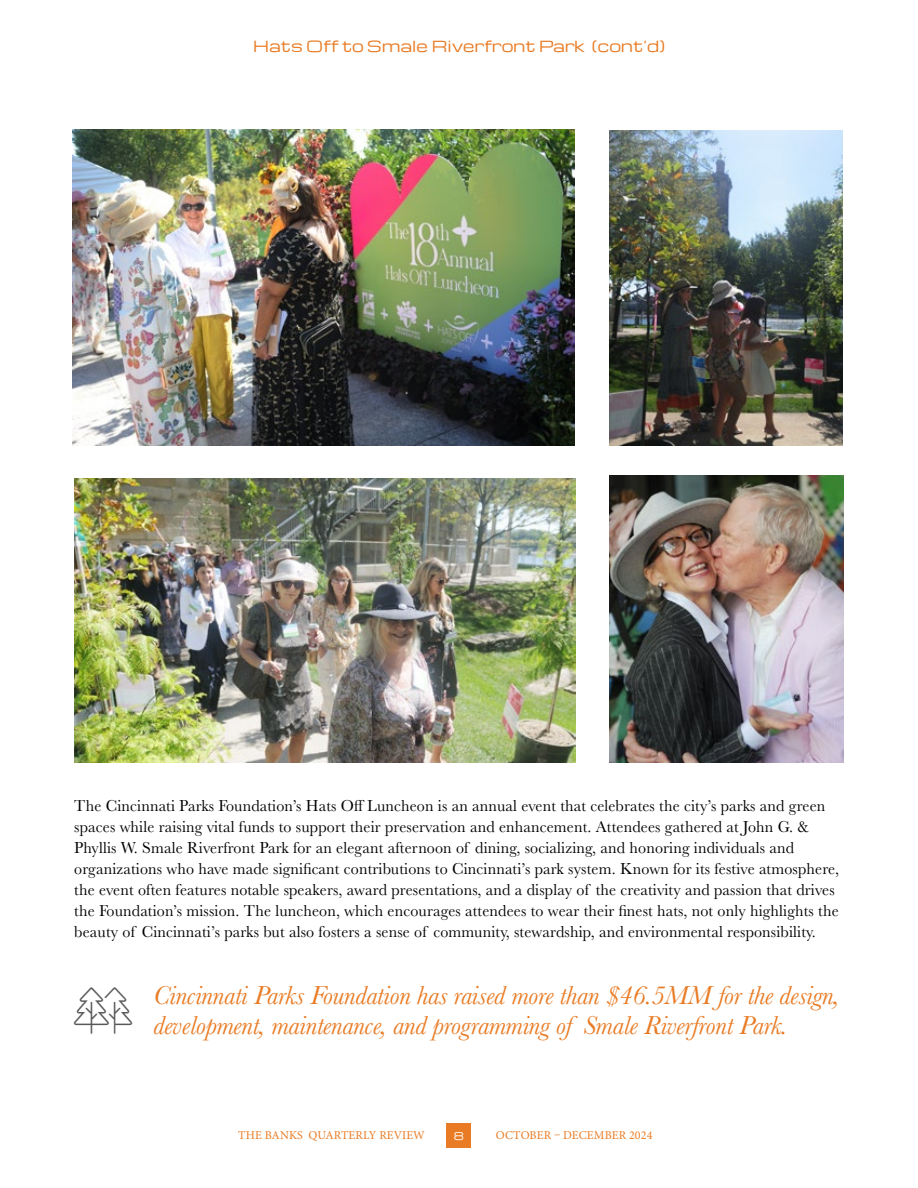
<style>
.page{position:relative;width:918px;height:1188px;background:#fff}
.page>*{position:absolute;margin:0;border:0;box-sizing:border-box;transform-origin:0 0}
.t1{font:italic 27px/30px "Baskerville";letter-spacing:-.01em;color:#e97b24}
.t2{font:16.5px/21px "Baskerville";letter-spacing:.01em;color:#000}
.t3{font:15px "Michroma";letter-spacing:.01em;color:#e97b24}
.t4{font:12px "Minion Pro";letter-spacing:.01em;color:#e97b24}
.t5{font:10.5px "Michroma";color:#fff}
</style>
<div class="page">
<div style="left:446px;top:1123px;width:25px;height:25px;background:#e97b24"></div>
<img style="left:74px;top:479px;width:502px;height:284px">
<img style="left:610px;top:130px;width:233px;height:315px">
<img style="left:73px;top:130px;width:502px;height:315px">
<img style="left:610px;top:475px;width:234px;height:288px">
<p class="t3" style="left:253px;top:38px;width:413px">Hats Off to Smale Riverfront Park (cont’d)</p>
<p class="t2" style="left:74px;top:796px;width:766px">The Cincinnati Parks Foundation’s Hats Off Luncheon is an annual event that celebrates the city’s parks and green spaces while raising vital funds to support their preservation and enhancement. Attendees gathered at John G. &amp; Phyllis W. Smale Riverfront Park for an elegant afternoon of dining, socializing, and honoring individuals and organizations who have made significant contributions to Cincinnati’s park system. Known for its festive atmosphere, the event often features notable speakers, award presentations, and a display of the creativity and passion that drives the Foundation’s mission. The luncheon, which encourages attendees to wear their finest hats, not only highlights the beauty of Cincinnati’s parks but also fosters a sense of community, stewardship, and environmental responsibility.</p>
<h1 class="t1" style="left:153px;top:980px;width:688px">Cincinnati Parks Foundation has raised more than $46.5MM for the design, development, maintenance, and programming of Smale Riverfront Park.</h1>
<p class="t4" style="left:238px;top:1127px;width:188px">THE BANKS QUARTERLY REVIEW</p>
<p class="t4" style="left:496px;top:1127px;width:158px">OCTOBER – DECEMBER 2024</p>
<p class="t5" style="left:454px;top:1130px;width:12px">8</p>
</div>
